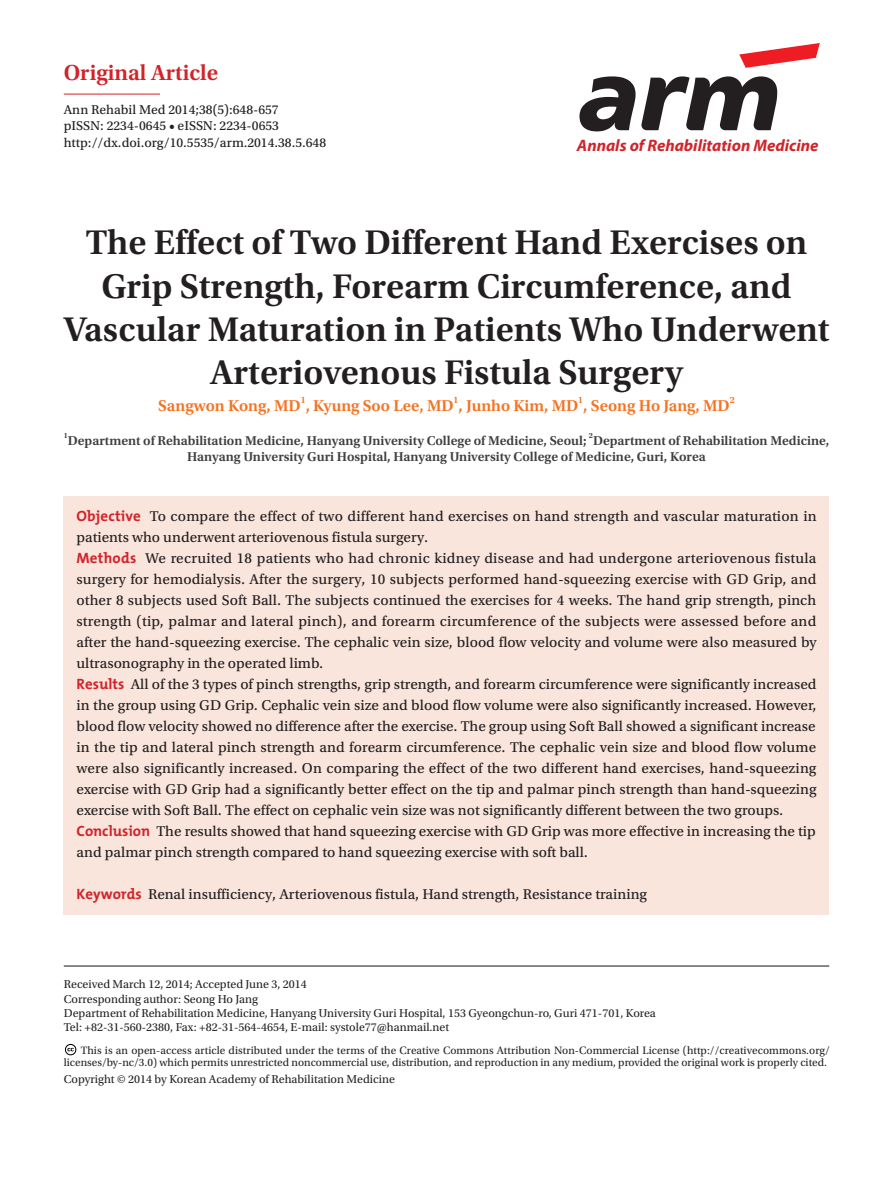
<style>
.page{position:relative;width:893px;height:1191px;background:#fff}
.page>*{position:absolute;margin:0;border:0;box-sizing:border-box;transform-origin:0 0}
.t1{font:600 36px/43.2px "Utopia Std";color:#231f20;text-align:center}
.t2{font:600 22.8px "Utopia Std";color:#d1232a}
.t3{font:italic 700 16.65px "Myriad Pro";color:#d1232a}
.t4{font:600 16.5px "Utopia Std";color:#f47321}
.t5{font:15px/21px "Utopia Std Capt";color:#231f20}
.t6{font:600 13.5px/16.2px "Utopia Std";color:#3e3e3f}
.t7{font:13.5px/16.2px "Utopia Std Capt";color:#231f20}
.t8{font:12px/14.4px "Utopia Std";color:#231f20}
.t9{font:11.25px/12px "Utopia Std";color:#231f20;text-align:right}
.t10{font:600 9.6px "Utopia Std";color:#f47321}
.t11{font:600 7.8px "Utopia Std";color:#3e3e3f}
.s1{font-family:"The Mix";font-weight:700;color:#d1232a}
</style>
<div class="page">
<div style="left:64px;top:495px;width:765px;height:419px;background:#f9e5dc"></div>
<svg style="left:579px;top:76px;width:198px;height:55px"></svg>
<svg style="left:739px;top:43px;width:81px;height:25px"></svg>
<hr style="left:64px;top:94px;width:96px;height:1px;background:#d1232a">
<svg style="left:64px;top:1043px;width:13px;height:13px"></svg>
<hr style="left:64px;top:965px;width:765px;height:1px;background:#231f20">
<h2 class="t2" style="left:64px;top:59px;width:156px">Original Article</h2>
<p class="t7" style="left:64px;top:102px;width:264px">Ann Rehabil Med 2014;38(5):648-657<br>pISSN: 2234-0645 • eISSN: 2234-0653 http://dx.doi.org/10.5535/arm.2014.38.5.648</p>
<p class="t3" style="left:577px;top:135px;width:243px">Annals of Rehabilitation Medicine</p>
<h1 class="t1" style="left:64px;top:222px;width:767px">The Effect of Two Different Hand Exercises on Grip Strength, Forearm Circumference, and Vascular Maturation in Patients Who Underwent Arteriovenous Fistula Surgery</h1>
<p class="t4" style="left:158px;top:396px;width:573px">Sangwon Kong, MD , Kyung Soo Lee, MD , Junho Kim, MD , Seong Ho Jang, MD</p>
<p class="t10" style="left:301px;top:395px;width:7px">1</p>
<p class="t10" style="left:454px;top:395px;width:7px">1</p>
<p class="t10" style="left:578px;top:395px;width:7px">1</p>
<p class="t10" style="left:730px;top:395px;width:7px">2</p>
<p class="t11" style="left:64px;top:431px;width:6px">1</p>
<p class="t6" style="left:68px;top:432px;width:520px">Department of Rehabilitation Medicine, Hanyang University College of Medicine, Seoul;</p>
<p class="t11" style="left:589px;top:431px;width:6px">2</p>
<p class="t6" style="left:187px;top:432px;width:644px;text-indent:406px">Department of Rehabilitation Medicine,<br>Hanyang University Guri Hospital, Hanyang University College of Medicine, Guri, Korea</p>
<p class="t5" style="left:77px;top:506px;width:742px"><span class="s1">Objective</span> To compare the effect of two different hand exercises on hand strength and vascular maturation in patients who underwent arteriovenous fistula surgery.<br><span class="s1">Methods</span> We recruited 18 patients who had chronic kidney disease and had undergone arteriovenous fistula surgery for hemodialysis. After the surgery, 10 subjects performed hand-squeezing exercise with GD Grip, and other 8 subjects used Soft Ball. The subjects continued the exercises for 4 weeks. The hand grip strength, pinch strength (tip, palmar and lateral pinch), and forearm circumference of the subjects were assessed before and after the hand-squeezing exercise. The cephalic vein size, blood flow velocity and volume were also measured by ultrasonography in the operated limb.<br><span class="s1">Results</span> All of the 3 types of pinch strengths, grip strength, and forearm circumference were significantly increased in the group using GD Grip. Cephalic vein size and blood flow volume were also significantly increased. However, blood flow velocity showed no difference after the exercise. The group using Soft Ball showed a significant increase in the tip and lateral pinch strength and forearm circumference. The cephalic vein size and blood flow volume were also significantly increased. On comparing the effect of the two different hand exercises, hand-squeezing exercise with GD Grip had a significantly better effect on the tip and palmar pinch strength than hand-squeezing exercise with Soft Ball. The effect on cephalic vein size was not significantly different between the two groups.<br><span class="s1">Conclusion</span> The results showed that hand squeezing exercise with GD Grip was more effective in increasing the tip and palmar pinch strength compared to hand squeezing exercise with soft ball.</p>
<p class="t5" style="left:77px;top:884px;width:572px"><span class="s1">Keywords</span> Renal insufficiency, Arteriovenous fistula, Hand strength, Resistance training</p>
<p class="t8" style="left:64px;top:977px;width:594px">Received March 12, 2014; Accepted June 3, 2014<br>Corresponding author: Seong Ho Jang<br>Department of Rehabilitation Medicine, Hanyang University Guri Hospital, 153 Gyeongchun-ro, Guri 471-701, Korea Tel: +82-31-560-2380, Fax: +82-31-564-4654, E-mail: systole77@hanmail.net</p>
<p class="t9" style="left:64px;top:1044px;width:767px">This is an open-access article distributed under the terms of the Creative Commons Attribution Non-Commercial License (http://creativecommons.org/ licenses/by-nc/3.0) which permits unrestricted noncommercial use, distribution, and reproduction in any medium, provided the original work is properly cited.</p>
<p class="t8" style="left:64px;top:1071px;width:333px">Copyright © 2014 by Korean Academy of Rehabilitation Medicine</p>
</div>
